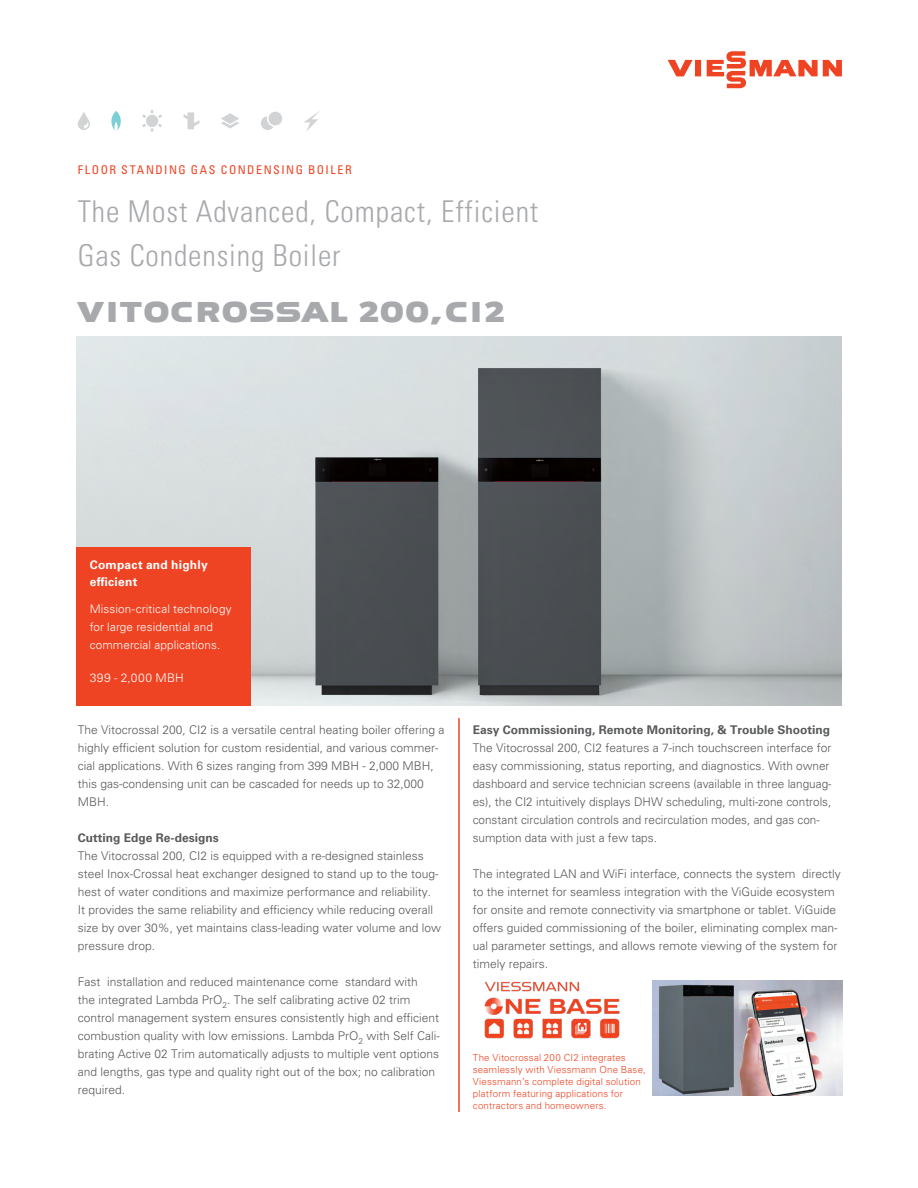
<style>
.page{position:relative;width:918px;height:1188px;background:#fff}
.page>*{position:absolute;margin:0;border:0;box-sizing:border-box;transform-origin:0 0}
.t1{font:30px/43.2px "Univers LTCYR 47 Light Cond";letter-spacing:.03em;color:#a7a9ac}
.t2{font:700 30px "Viessmann";letter-spacing:.03em;color:#a7a9ac}
.t3{font:300 12px/18px "Univers LTCYR 45";color:#58595b}
.t4{font:700 12px "Univers LTCYR 65";color:#58595b}
.t5{font:condensed 12px "Univers LTCYR 57";letter-spacing:.125em;color:#ef4423}
.t6{font:700 12px/16.5px "Univers LTCYR 65";letter-spacing:.02em;color:#fff}
.t7{font:300 12px "Univers LTCYR 45";letter-spacing:.04em;color:#fff}
.t8{font:300 11.7px/18px "Univers LTCYR 45";letter-spacing:.01em;color:#fff}
.t9{font:300 9.75px/12px "Univers LTCYR 45";letter-spacing:.015em;color:#ef4423}
</style>
<div class="page">
<svg style="left:668px;top:51px;width:174px;height:37px"></svg>
<svg style="left:261px;top:112px;width:21px;height:18px"></svg>
<svg style="left:304px;top:111px;width:16px;height:20px"></svg>
<svg style="left:142px;top:110px;width:20px;height:22px"></svg>
<svg style="left:184px;top:112px;width:15px;height:17px"></svg>
<svg style="left:221px;top:113px;width:18px;height:16px"></svg>
<svg style="left:111px;top:111px;width:10px;height:20px"></svg>
<svg style="left:78px;top:112px;width:12px;height:18px"></svg>
<img style="left:76px;top:336px;width:765px;height:370px">
<hr style="left:458px;top:718px;width:2px;height:394px;background:#ef4423">
<img style="left:484px;top:981px;width:136px;height:58px">
<img style="left:652px;top:981px;width:191px;height:114px">
<div style="left:76px;top:547px;width:175px;height:159px;background:#ef4423"></div>
<p class="t5" style="left:78px;top:162px;width:276px">FLOOR STANDING GAS CONDENSING BOILER</p>
<h1 class="t1" style="left:78px;top:189px;width:462px">The Most Advanced, Compact, Efficient<br>Gas Condensing Boiler</h1>
<h1 class="t2" style="left:77px;top:291px;width:430px">VITOCROSSAL 200, CI2</h1>
<p class="t6" style="left:90px;top:556px;width:119px">Compact and highly efficient</p>
<p class="t8" style="left:90px;top:599px;width:144px">Mission-critical technology for large residential and commercial applications.</p>
<p class="t7" style="left:90px;top:670px;width:96px">399 - 2,000 MBH</p>
<p class="t3" style="left:78px;top:721px;width:368px">The Vitocrossal 200, CI2 is a versatile central heating boiler offering a highly efficient solution for custom residential, and various commer&shy;cial applications. With 6 sizes ranging from 399 MBH - 2,000 MBH, this gas-condensing unit can be cascaded for needs up to 32,000<br>MBH.</p>
<p class="t4" style="left:78px;top:829px;width:143px">Cutting Edge Re-designs</p>
<p class="t3" style="left:78px;top:847px;width:365px">The Vitocrossal 200, CI2 is equipped with a re-designed stainless steel Inox-Crossal heat exchanger designed to stand up to the toug&shy;hest of water conditions and maximize performance and reliability.<br>It provides the same reliability and efficiency while reducing overall size by over 30%, yet maintains class-leading water volume and low pressure drop.</p>
<p class="t3" style="left:78px;top:973px;width:364px">Fast installation and reduced maintenance come standard with<br>the integrated Lambda PrO<sub>2</sub>. The self calibrating active 02 trim control management system ensures consistently high and efficient combustion quality with low emissions. Lambda PrO<sub>2</sub> with Self Cali&shy;brating Active 02 Trim automatically adjusts to multiple vent options and lengths, gas type and quality right out of the box; no calibration required.</p>
<p class="t4" style="left:473px;top:721px;width:359px">Easy Commissioning, Remote Monitoring, &amp; Trouble Shooting</p>
<p class="t3" style="left:473px;top:738px;width:360px">The Vitocrossal 200, CI2 features a 7-inch touchscreen interface for easy commissioning, status reporting, and diagnostics. With owner dashboard and service technician screens (available in three languag&shy;es), the CI2 intuitively displays DHW scheduling, multi-zone controls, constant circulation controls and recirculation modes, and gas con&shy;sumption data with just a few taps.</p>
<p class="t3" style="left:473px;top:864px;width:370px">The integrated LAN and WiFi interface, connects the system directly to the internet for seamless integration with the ViGuide ecosystem for onsite and remote connectivity via smartphone or tablet. ViGuide offers guided commissioning of the boiler, eliminating complex man&shy;ual parameter settings, and allows remote viewing of the system for timely repairs.</p>
<p class="t9" style="left:473px;top:1052px;width:174px">The Vitocrossal 200 CI2 integrates seamlessly with Viessmann One Base, Viessmann’s complete digital solution platform featuring applications for contractors and homeowners.</p>
</div>
